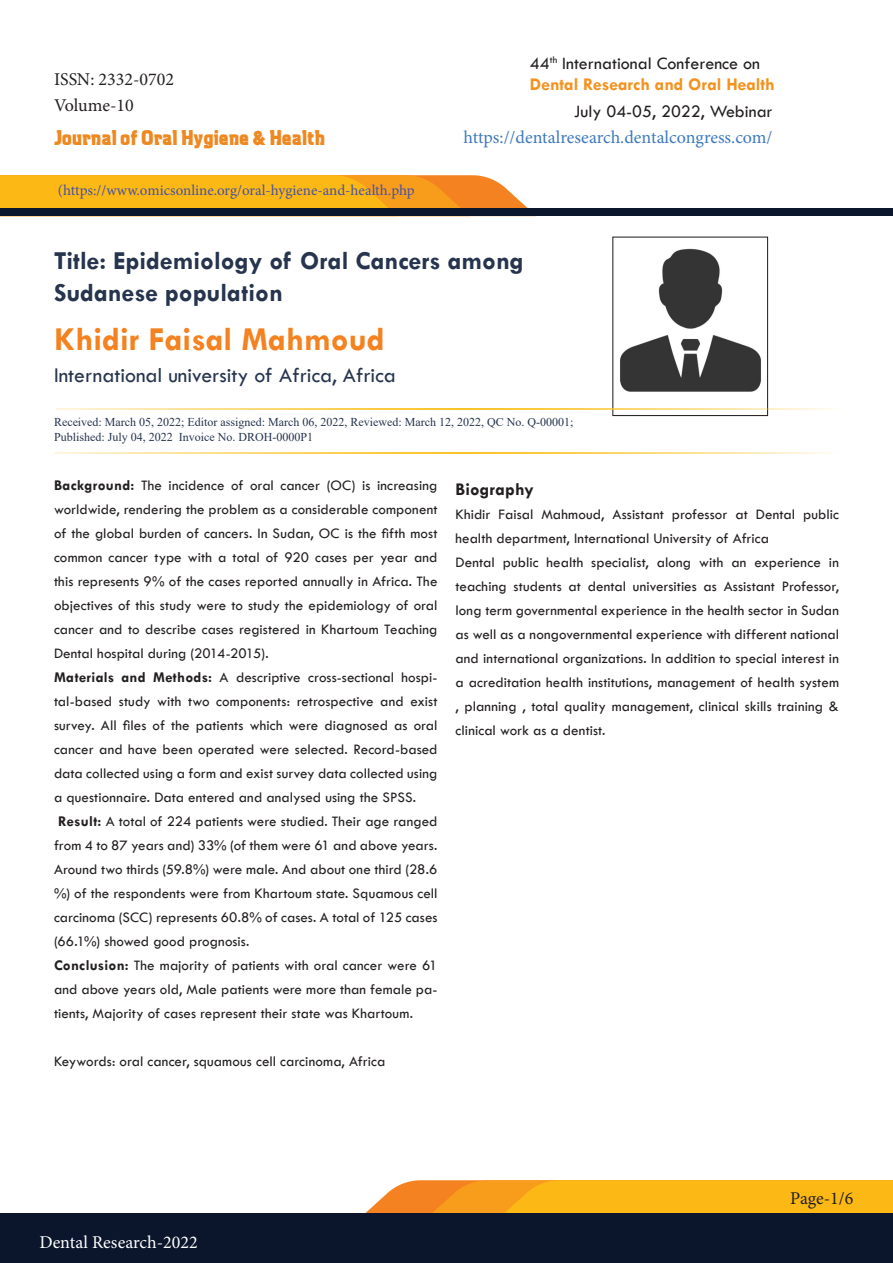
<style>
.page{position:relative;width:893px;height:1263px;background:#fff}
.page>*{position:absolute;margin:0;border:0;box-sizing:border-box;transform-origin:0 0}
.t1{font:700 33.75px "Tw Cen";color:#f58220}
.t2{font:700 26.1px/31.3px "Tw Cen";color:#26344e}
.t3{font:21.75px "Tw Cen";color:#26344e}
.t4{font:800 21.3px "Aquatic";color:#ee8922}
.t5{font:18px/21.6px "Tw Cen";color:#231f20}
.t6{font:18px "Minion Pro";color:#3e79bd}
.t7{font:18px "Minion Pro";color:#231f20}
.t8{font:18px "Minion Pro";color:#fff}
.t9{font:700 18px "Tw Cen";letter-spacing:.01em;color:#231f20}
.t10{font:15px/24px "Tw Cen";letter-spacing:.005em;color:#231f20}
.t11{font:15px "Minion Pro";color:#4552a3}
.t12{font:12px/14.4px "Times New Roman";color:#26344e}
.s1{font-weight:700;color:#f4921e}
.s2{font-weight:700}
</style>
<div class="page">
<svg style="left:0;top:175px;width:528px;height:33px;background:#faaf1f"></svg>
<div style="left:0;top:208px;width:893px;height:8px;background:#0b152b"></div>
<svg style="left:365px;top:1180px;width:528px;height:33px;background:#fab020"></svg>
<div style="left:0;top:1213px;width:893px;height:50px;background:#0b152b"></div>
<img style="left:620px;top:248px;width:141px;height:144px">
<div style="left:612px;top:237px;width:156px;height:179px;border:1px solid #231f20"></div>
<hr style="left:54px;top:452px;width:785px;height:2px;background:#fac428">
<hr style="left:56px;top:408px;width:785px;height:2px;background:#fac428">
<p class="t7" style="left:54px;top:67px;width:122px">ISSN: 2332-0702</p>
<p class="t7" style="left:54px;top:93px;width:81px">Volume-10</p>
<h3 class="t4" style="left:54px;top:124px;width:272px">Journal of Oral Hygiene &amp; Health</h3>
<p class="t11" style="left:58px;top:180px;width:358px">(https://www.omicsonline.org/oral-hygiene-and-health.php</p>
<p class="t5" style="left:530px;top:52px;width:246px">44<sup>th</sup> International Conference on<br><span class="s1">Dental Research and Oral Health</span></p>
<p class="t5" style="left:574px;top:100px;width:200px">July 04-05, 2022, Webinar</p>
<p class="t6" style="left:464px;top:125px;width:310px">https://dentalresearch.dentalcongress.com/</p>
<h2 class="t2" style="left:54px;top:245px;width:471px">Title: Epidemiology of Oral Cancers among<br>Sudanese population</h2>
<h1 class="t1" style="left:54px;top:319px;width:332px">Khidir Faisal Mahmoud</h1>
<h3 class="t3" style="left:54px;top:362px;width:343px">International university of Africa, Africa</h3>
<p class="t12" style="left:54px;top:415px;width:521px">Received: March 05, 2022; Editor assigned: March 06, 2022, Reviewed: March 12, 2022, QC No. Q-00001;<br>Published: July 04, 2022 Invoice No. DROH-0000P1</p>
<p class="t10" style="left:54px;top:473px;width:385px"><span class="s2">Background:</span> The incidence of oral cancer (OC) is increasing worldwide, rendering the problem as a considerable component of the global burden of cancers. In Sudan, OC is the fifth most common cancer type with a total of 920 cases per year and this represents 9% of the cases reported annually in Africa. The objectives of this study were to study the epidemiology of oral cancer and to describe cases registered in Khartoum Teaching Dental hospital during (2014-2015).<br><span class="s2">Materials and Methods:</span> A descriptive cross-sectional hospi&shy;tal-based study with two components: retrospective and exist survey. All files of the patients which were diagnosed as oral cancer and have been operated were selected. Record-based data collected using a form and exist survey data collected using a questionnaire. Data entered and analysed using the SPSS.<br><span class="s2">Result:</span> A total of 224 patients were studied. Their age ranged from 4 to 87 years and) 33% (of them were 61 and above years.<br>Around two thirds (59.8%) were male. And about one third (28.6 %) of the respondents were from Khartoum state. Squamous cell carcinoma (SCC) represents 60.8% of cases. A total of 125 cases (66.1%) showed good prognosis.<br><span class="s2">Conclusion:</span> The majority of patients with oral cancer were 61 and above years old, Male patients were more than female pa&shy;tients, Majority of cases represent their state was Khartoum.</p>
<p class="t10" style="left:54px;top:1049px;width:333px">Keywords: oral cancer, squamous cell carcinoma, Africa</p>
<p class="t9" style="left:455px;top:479px;width:80px">Biography</p>
<p class="t10" style="left:455px;top:502px;width:385px">Khidir Faisal Mahmoud, Assistant professor at Dental public health department, International University of Africa<br>Dental public health specialist, along with an experience in teaching students at dental universities as Assistant Professor, long term governmental experience in the health sector in Sudan as well as a nongovernmental experience with different national and international organizations. In addition to special interest in a acreditation health institutions, management of health system , planning , total quality management, clinical skills training &amp; clinical work as a dentist.</p>
<p class="t8" style="left:39px;top:1230px;width:160px">Dental Research-2022</p>
<p class="t7" style="left:790px;top:1186px;width:65px">Page-1/6</p>
</div>
